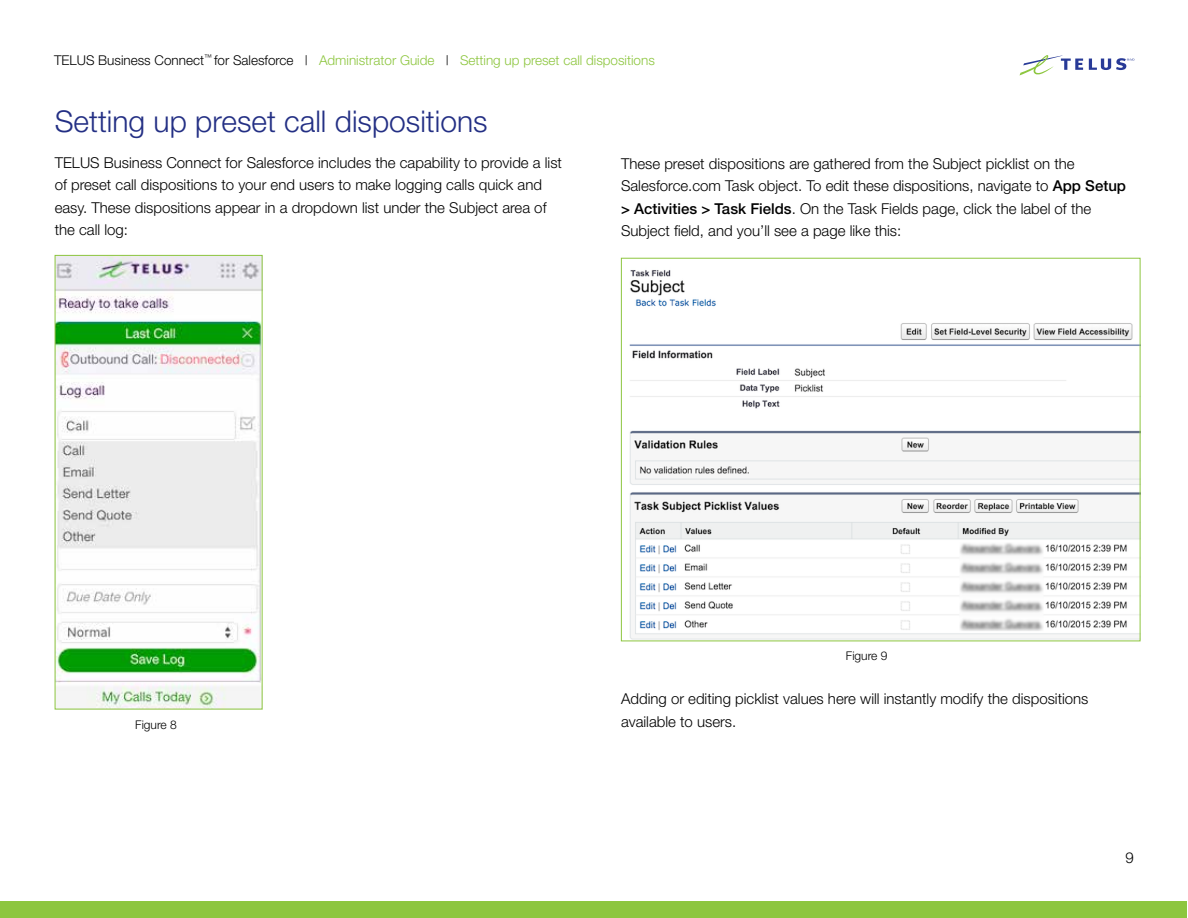
<style>
.page{position:relative;width:1188px;height:918px;background:#fff}
.page>*{position:absolute;margin:0;border:0;box-sizing:border-box;transform-origin:0 0}
.paragraph_header{font:300 30px "Helvetica Neue";color:#232f84}
.paragraph_header-2{font:300 15px/22.5px "Helvetica Neue";color:#000}
.t1{font:300 13.5px "Helvetica Neue";color:#8dc63f}
.t2{font:300 12px "Helvetica Neue";color:#000}
.s1{color:#000}
.s2{font-weight:500}
</style>
<div class="page">
<div style="left:1px;top:902px;width:1186px;height:16px;background:#8dc63f"></div>
<img style="left:57px;top:257px;width:203px;height:450px">
<img style="left:629px;top:270px;width:509px;height:369px">
<svg style="left:1020px;top:55px;width:63px;height:20px"></svg>
<svg style="left:1089px;top:58px;width:45px;height:12px"></svg>
<p class="t1" style="left:54px;top:52px;width:602px"><span class="s1">TELUS Business Connect</span><sup>™</sup> <span class="s1">for Salesforce |</span> Administrator Guide <span class="s1">|</span> Setting up preset call dispositions</p>
<h1 class="paragraph_header" style="left:55px;top:103px;width:434px">Setting up preset call dispositions</h1>
<h1 class="paragraph_header-2" style="left:55px;top:151px;width:509px">TELUS Business Connect for Salesforce includes the capability to provide a list of preset call dispositions to your end users to make logging calls quick and easy. These dispositions appear in a dropdown list under the Subject area of the call log:</h1>
<h1 class="paragraph_header-2" style="left:621px;top:152px;width:507px">These preset dispositions are gathered from the Subject picklist on the Salesforce.com Task object. To edit these dispositions, navigate to <span class="s2">App Setup &gt; Activities &gt; Task Fields</span>. On the Task Fields page, click the label of the Subject field, and you’ll see a page like this:</h1>
<p class="t2" style="left:135px;top:717px;width:43px">Figure 8</p>
<p class="t2" style="left:846px;top:648px;width:43px">Figure 9</p>
<h1 class="paragraph_header-2" style="left:621px;top:687px;width:469px">Adding or editing picklist values here will instantly modify the dispositions available to users.</h1>
<p class="paragraph_header-2" style="left:1126px;top:846px;width:10px">9</p>
</div>
